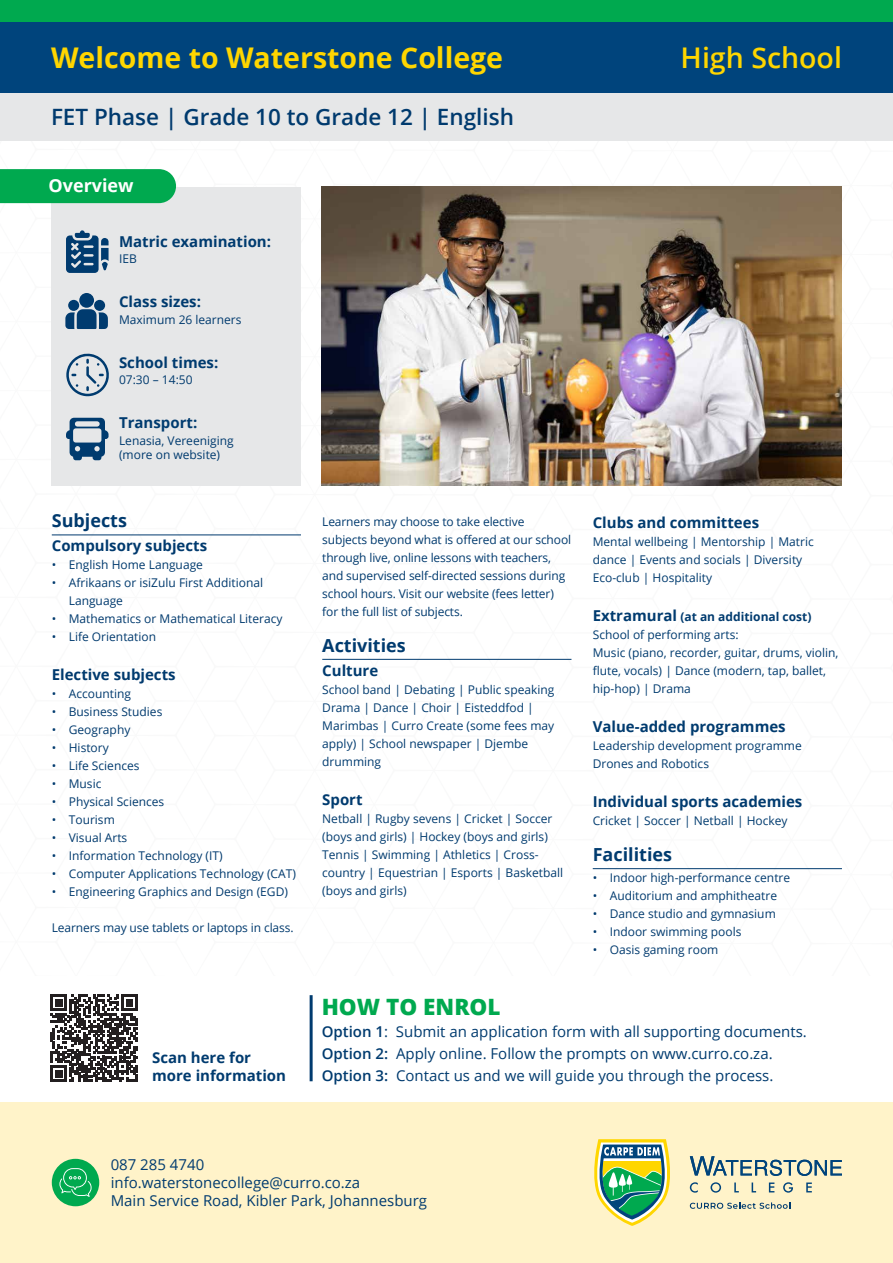
<style>
.page{position:relative;width:893px;height:1263px;background:#fff}
.page>*{position:absolute;margin:0;border:0;box-sizing:border-box;transform-origin:0 0}
.t1{font:700 28.5px "Open Sans";color:#ffd600}
.t2{font:600 28.5px "Open Sans";color:#ffd600}
.t3{font:600 22.5px "Open Sans";color:#003a6e}
.t4{font:800 22.5px "Open Sans";color:#00a94f}
.t5{font:700 18px "Open Sans";color:#003b6f}
.t6{font:700 18px "Open Sans";color:#fff}
.t7{font:700 18px "Open Sans";color:#003a6e}
.t8{font:15px/18px "Open Sans";color:#003b6f}
.t9{font:700 15px/18px "Open Sans";color:#003b6f}
.t10{font:700 15px "Open Sans";color:#003a6e}
.t11{font:12px/18px "Open Sans";color:#003a6e}
.t12{font:12px/18px "Open Sans";color:#003b6f}
.s1{font-weight:700;font-size:15px}
.s2{font-weight:700}
.s3{font-weight:600}
</style>
<div class="page">
<div style="left:0;top:1102px;width:893px;height:161px;background:#fff3c9"></div>
<div style="left:0;top:21px;width:893px;height:74px;background:#00447c"></div>
<div style="left:0;top:94px;width:893px;height:47px;background:#e6e7e8"></div>
<div style="left:51px;top:187px;width:249px;height:298px;background:#e6e7e8"></div>
<div style="left:0;top:169px;width:176px;height:34px;background:#00a94f"></div>
<svg style="left:66px;top:230px;width:43px;height:43px"></svg>
<div style="left:79px;top:293px;width:15px;height:15px;background:#003b6f;border-radius:50%"></div>
<svg style="left:65px;top:309px;width:43px;height:20px"></svg>
<div style="left:68px;top:300px;width:11px;height:11px;background:#003b6f;border-radius:50%"></div>
<div style="left:94px;top:300px;width:11px;height:11px;background:#003b6f;border-radius:50%"></div>
<svg style="left:66px;top:353px;width:43px;height:43px"></svg>
<svg style="left:66px;top:418px;width:43px;height:42px"></svg>
<img style="left:322px;top:187px;width:520px;height:298px">
<hr style="left:310px;top:995px;width:3px;height:86px;background:#003b6f">
<svg style="left:50px;top:994px;width:88px;height:88px"></svg>
<hr style="left:52px;top:534px;width:249px;height:1px;background:#003a6e">
<hr style="left:322px;top:659px;width:249px;height:1px;background:#003b6f">
<hr style="left:593px;top:868px;width:249px;height:1px;background:#003b6f">
<div style="left:0;top:0;width:893px;height:21px;background:#00a94f"></div>
<div style="left:52px;top:1159px;width:47px;height:47px;background:#00a94f;border-radius:50%"></div>
<svg style="left:59px;top:1168px;width:33px;height:29px"></svg>
<svg style="left:594px;top:1139px;width:76px;height:87px"></svg>
<svg style="left:690px;top:1182px;width:8px;height:11px"></svg>
<svg style="left:710px;top:1182px;width:11px;height:11px"></svg>
<svg style="left:734px;top:1182px;width:5px;height:10px"></svg>
<svg style="left:752px;top:1182px;width:4px;height:10px"></svg>
<svg style="left:769px;top:1182px;width:5px;height:10px"></svg>
<svg style="left:783px;top:1182px;width:10px;height:11px"></svg>
<svg style="left:806px;top:1182px;width:6px;height:10px"></svg>
<svg style="left:690px;top:1156px;width:152px;height:20px"></svg>
<svg style="left:690px;top:1202px;width:100px;height:7px"></svg>
<h1 class="t1" style="left:51px;top:38px;width:454px">Welcome to Waterstone College</h1>
<h1 class="t2" style="left:681px;top:39px;width:163px">High School</h1>
<h2 class="t3" style="left:51px;top:102px;width:465px">FET Phase | Grade 10 to Grade 12 | English</h2>
<h3 class="t6" style="left:48px;top:173px;width:87px">Overview</h3>
<p class="t9" style="left:119px;top:232px;width:154px">Matric examination:</p>
<p class="t12" style="left:119px;top:250px;width:19px">IEB</p>
<p class="t9" style="left:119px;top:292px;width:83px">Class sizes:</p>
<p class="t11" style="left:119px;top:310px;width:124px">Maximum 26 learners</p>
<p class="t9" style="left:119px;top:353px;width:101px">School times:</p>
<p class="t11" style="left:119px;top:371px;width:75px">07:30 – 14:50</p>
<p class="t9" style="left:119px;top:413px;width:80px">Transport:</p>
<p class="t11" style="left:119px;top:433px;width:116px;line-height:14.4px">Lenasia, Vereeniging (more on website)</p>
<h3 class="t7" style="left:52px;top:508px;width:77px">Subjects</h3>
<p class="t10" style="left:52px;top:535px;width:157px">Compulsory subjects</p>
<p class="t11" style="left:52px;top:556px;width:153px">• English Home Language</p>
<p class="t11" style="left:69px;top:574px;width:196px;text-indent:-17px">• Afrikaans or isiZulu First Additional<br>Language</p>
<p class="t11" style="left:52px;top:610px;width:232px">• Mathematics or Mathematical Literacy</p>
<p class="t11" style="left:52px;top:628px;width:106px">• Life Orientation</p>
<p class="t10" style="left:52px;top:664px;width:125px">Elective subjects</p>
<p class="t11" style="left:52px;top:685px;width:81px">• Accounting</p>
<p class="t11" style="left:52px;top:703px;width:112px">• Business Studies</p>
<p class="t11" style="left:52px;top:721px;width:80px">• Geography</p>
<p class="t11" style="left:52px;top:739px;width:59px">• History</p>
<p class="t11" style="left:52px;top:757px;width:89px">• Life Sciences</p>
<p class="t11" style="left:52px;top:775px;width:51px">• Music</p>
<p class="t11" style="left:52px;top:793px;width:114px">• Physical Sciences</p>
<p class="t11" style="left:52px;top:811px;width:65px">• Tourism</p>
<p class="t11" style="left:52px;top:829px;width:77px">• Visual Arts</p>
<p class="t11" style="left:52px;top:847px;width:172px">• Information Technology (IT)</p>
<p class="t11" style="left:52px;top:865px;width:246px">• Computer Applications Technology (CAT)</p>
<p class="t11" style="left:52px;top:883px;width:238px">• Engineering Graphics and Design (EGD)</p>
<p class="t11" style="left:52px;top:919px;width:243px">Learners may use tablets or laptops in class.</p>
<p class="t9" style="left:152px;top:1048px;width:135px">Scan here for more information</p>
<p class="t11" style="left:322px;top:512px;width:250px">Learners may choose to take elective subjects beyond what is offered at our school through live, online lessons with teachers, and supervised self-directed sessions during school hours. Visit our website (fees letter) for the full list of subjects.</p>
<h3 class="t5" style="left:322px;top:632px;width:85px">Activities</h3>
<p class="t9" style="left:322px;top:661px;width:58px">Culture</p>
<p class="t12" style="left:322px;top:680px;width:234px">School band | Debating | Public speaking<br>Drama | Dance | Choir | Eisteddfod |<br>Marimbas | Curro Create (some fees may apply) | School newspaper | Djembe drumming</p>
<p class="t9" style="left:322px;top:790px;width:42px">Sport</p>
<p class="t12" style="left:322px;top:809px;width:242px">Netball | Rugby sevens | Cricket | Soccer (boys and girls) | Hockey (boys and girls)<br>Tennis | Swimming | Athletics | Cross&shy;country | Equestrian | Esports | Basketball (boys and girls)</p>
<p class="t9" style="left:593px;top:513px;width:168px">Clubs and committees</p>
<p class="t12" style="left:593px;top:532px;width:223px">Mental wellbeing | Mentorship | Matric dance | Events and socials | Diversity<br>Eco-club | Hospitality</p>
<p class="t12" style="left:593px;top:607px;width:247px"><span class="s1">Extramural</span> <span class="s2">(at an additional cost)<br></span>School of performing arts:<br>Music (piano, recorder, guitar, drums, violin, flute, vocals) | Dance (modern, tap, ballet, hip-hop) | Drama</p>
<p class="t9" style="left:593px;top:717px;width:194px">Value-added programmes</p>
<p class="t12" style="left:593px;top:736px;width:211px">Leadership development programme<br>Drones and Robotics</p>
<p class="t9" style="left:593px;top:792px;width:211px">Individual sports academies</p>
<p class="t12" style="left:593px;top:811px;width:196px">Cricket | Soccer | Netball | Hockey</p>
<h3 class="t5" style="left:593px;top:842px;width:81px">Facilities</h3>
<p class="t11" style="left:593px;top:868px;width:199px">• Indoor high-performance centre</p>
<p class="t11" style="left:593px;top:886px;width:186px">• Auditorium and amphitheatre</p>
<p class="t11" style="left:593px;top:904px;width:185px">• Dance studio and gymnasium</p>
<p class="t11" style="left:593px;top:922px;width:150px">• Indoor swimming pools</p>
<p class="t11" style="left:593px;top:940px;width:127px">• Oasis gaming room</p>
<h2 class="t4" style="left:322px;top:989px;width:180px">HOW TO ENROL</h2>
<p class="t8" style="left:322px;top:1020px;width:487px;line-height:22.2px"><span class="s3">Option 1</span>: Submit an application form with all supporting documents.<br><span class="s3">Option 2:</span> Apply online. Follow the prompts on www.curro.co.za.<br><span class="s3">Option 3:</span> Contact us and we will guide you through the process.</p>
<p class="t8" style="left:111px;top:1155px;width:318px">087 285 4740 info.waterstonecollege@curro.co.za<br>Main Service Road, Kibler Park, Johannesburg</p>
</div>
